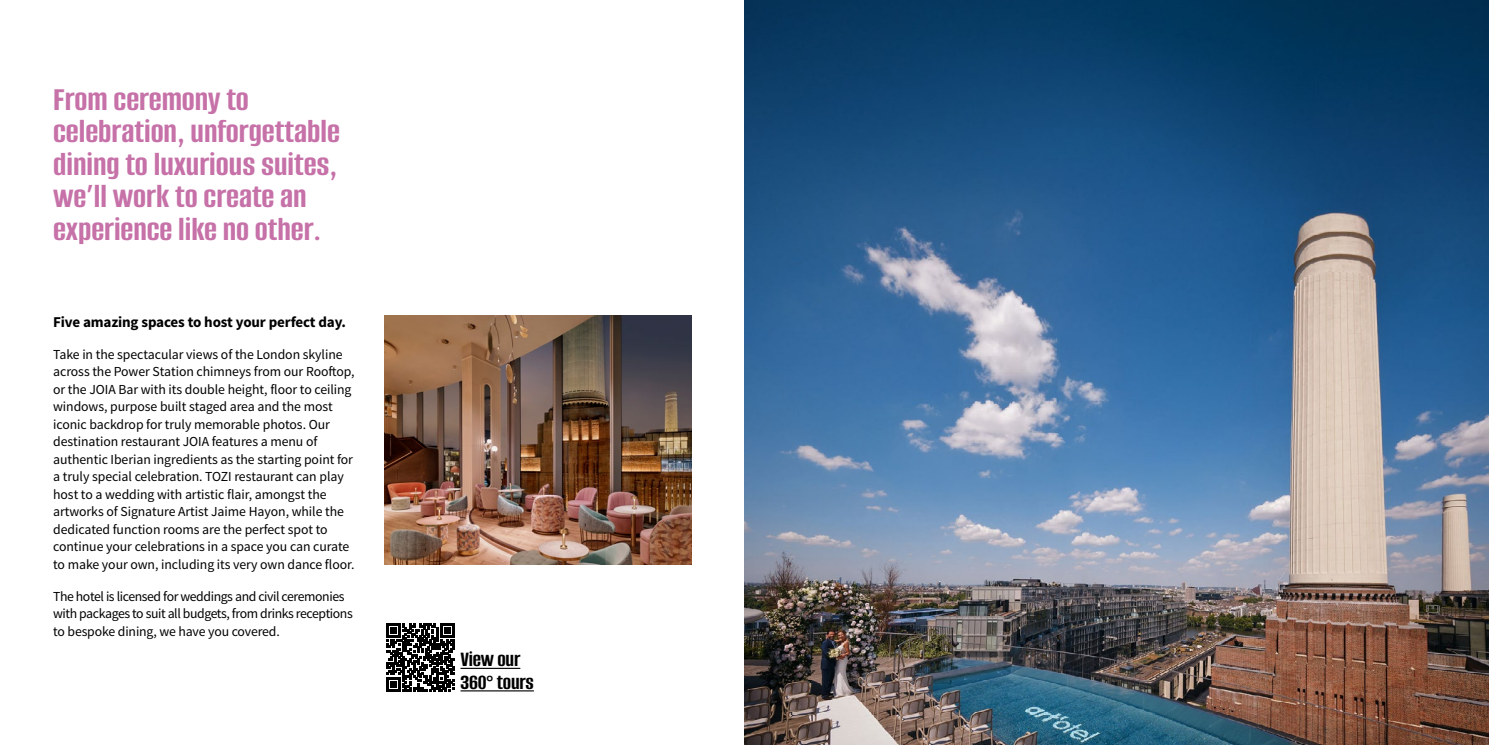
<style>
.page{position:relative;width:1489px;height:745px;background:#fff}
.page>*{position:absolute;margin:0;border:0;box-sizing:border-box;transform-origin:0 0}
.t1{font:700 35px/32.5px "Alumni Sans";color:#c671a8}
.t2{font:700 22.5px/22.5px "Alumni Sans";letter-spacing:-.01em;color:#000}
.t3{font:700 15px "Source Sans Pro";letter-spacing:-.01em;color:#000}
.t4{font:13.75px/17.5px "Source Sans Pro";letter-spacing:-.005em;color:#000}
.t5{font:13.75px/17.5px "Source Sans Pro";letter-spacing:-.03em;color:#000}
</style>
<div class="page">
<img style="left:744px;top:0;width:744px;height:744px">
<img style="left:384px;top:315px;width:307px;height:248px">
<hr style="left:460px;top:667px;width:60px;height:1px;background:#000">
<hr style="left:460px;top:689px;width:74px;height:2px;background:#000">
<svg style="left:386px;top:623px;width:68px;height:68px"></svg>
<h1 class="t1" style="left:53px;top:84px;width:288px">From ceremony to celebration, unforgettable dining to luxurious suites, we’ll work to create an experience like no other.</h1>
<p class="t3" style="left:53px;top:312px;width:294px">Five amazing spaces to host your perfect day.</p>
<p class="t4" style="left:53px;top:345px;width:303px">Take in the spectacular views of the London skyline across the Power Station chimneys from our Rooftop, or the JOIA Bar with its double height, floor to ceiling windows, purpose built staged area and the most iconic backdrop for truly memorable photos. Our destination restaurant JOIA features a menu of authentic Iberian ingredients as the starting point for a truly special celebration. TOZI restaurant can play host to a wedding with artistic flair, amongst the artworks of Signature Artist Jaime Hayon, while the dedicated function rooms are the perfect spot to continue your celebrations in a space you can curate to make your own, including its very own dance floor.</p>
<p class="t5" style="left:53px;top:587px;width:301px">The hotel is licensed for weddings and civil ceremonies with packages to suit all budgets, from drinks receptions to bespoke dining, we have you covered.</p>
<h2 class="t2" style="left:460px;top:648px;width:75px">View our<br>360° tours</h2>
</div>
